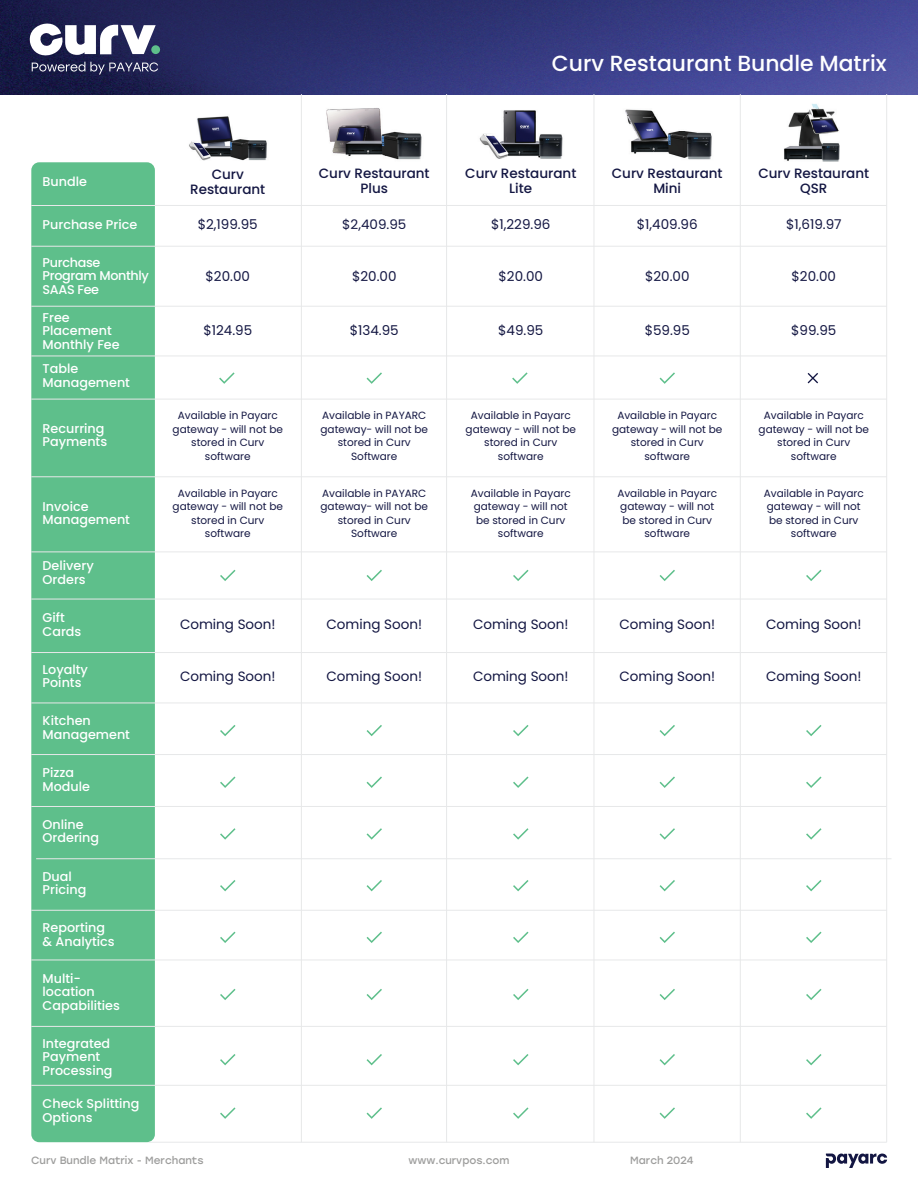
<style>
.page{position:relative;width:918px;height:1188px;background:#fff}
.page>*{position:absolute;margin:0;border:0;box-sizing:border-box;transform-origin:0 0}
.t1{font:500 21.9px "Poppins";color:#fff}
.t2{font:13.5px "Poppins";color:#131642}
.t3{font:500 13.5px/15px "Poppins";color:#131642;text-align:center}
.t4{font:13.2px "Poppins";color:#131642}
.t5{font:500 12.75px/13.5px "Poppins";color:#fff}
.t6{font:500 12.75px/13.5px "Poppins";letter-spacing:-.025em;color:#fff}
.t7{font:10.5px/13.5px "Poppins";color:#131642;text-align:center}
.t8{font:10.5px "Stolzl";color:#9d9d9c}
</style>
<div class="page">
<img style="left:0;top:0;width:918px;height:94px">
<svg style="left:151px;top:45px;width:9px;height:9px"></svg>
<svg style="left:28px;top:22px;width:130px;height:53px"></svg>
<div style="left:31px;top:162px;width:124px;height:980px;background:#5ebf8b;border-radius:8px"></div>
<hr style="left:31px;top:306px;width:856px;height:1px;background:#e7e8e9">
<hr style="left:31px;top:246px;width:856px;height:1px;background:#e7e8e9">
<hr style="left:31px;top:205px;width:856px;height:1px;background:#e7e8e9">
<hr style="left:31px;top:356px;width:856px;height:1px;background:#e7e8e9">
<hr style="left:31px;top:399px;width:856px;height:1px;background:#e7e8e9">
<hr style="left:31px;top:476px;width:856px;height:1px;background:#e7e8e9">
<hr style="left:31px;top:552px;width:856px;height:1px;background:#e7e8e9">
<hr style="left:31px;top:599px;width:856px;height:1px;background:#e7e8e9">
<hr style="left:31px;top:652px;width:856px;height:1px;background:#e7e8e9">
<hr style="left:31px;top:703px;width:856px;height:1px;background:#e7e8e9">
<hr style="left:31px;top:754px;width:856px;height:1px;background:#e7e8e9">
<hr style="left:31px;top:806px;width:856px;height:1px;background:#e7e8e9">
<hr style="left:36px;top:858px;width:856px;height:1px;background:#e7e8e9">
<hr style="left:31px;top:910px;width:856px;height:1px;background:#e7e8e9">
<hr style="left:31px;top:960px;width:856px;height:1px;background:#e7e8e9">
<hr style="left:31px;top:1026px;width:856px;height:1px;background:#e7e8e9">
<hr style="left:31px;top:1085px;width:856px;height:1px;background:#e7e8e9">
<hr style="left:149px;top:1142px;width:738px;height:1px;background:#e7e8e9">
<hr style="left:301px;top:94px;width:1px;height:1048px;background:#e7e8e9">
<hr style="left:446px;top:94px;width:1px;height:1048px;background:#e7e8e9">
<hr style="left:594px;top:94px;width:1px;height:1048px;background:#e7e8e9">
<hr style="left:740px;top:94px;width:1px;height:1048px;background:#e7e8e9">
<hr style="left:886px;top:94px;width:1px;height:1048px;background:#e7e8e9">
<svg style="left:826px;top:1154px;width:61px;height:14px"></svg>
<img style="left:189px;top:116px;width:78px;height:45px">
<img style="left:784px;top:104px;width:56px;height:58px">
<svg style="left:220px;top:725px;width:16px;height:11px"></svg>
<svg style="left:806px;top:725px;width:16px;height:11px"></svg>
<svg style="left:367px;top:725px;width:15px;height:11px"></svg>
<svg style="left:660px;top:725px;width:15px;height:11px"></svg>
<svg style="left:513px;top:725px;width:16px;height:11px"></svg>
<svg style="left:220px;top:570px;width:16px;height:11px"></svg>
<svg style="left:806px;top:570px;width:16px;height:11px"></svg>
<svg style="left:367px;top:570px;width:15px;height:11px"></svg>
<svg style="left:660px;top:570px;width:15px;height:11px"></svg>
<svg style="left:513px;top:570px;width:16px;height:11px"></svg>
<svg style="left:220px;top:828px;width:16px;height:12px"></svg>
<svg style="left:806px;top:828px;width:16px;height:12px"></svg>
<svg style="left:367px;top:828px;width:15px;height:12px"></svg>
<svg style="left:660px;top:828px;width:15px;height:12px"></svg>
<svg style="left:513px;top:828px;width:16px;height:12px"></svg>
<svg style="left:220px;top:932px;width:16px;height:11px"></svg>
<svg style="left:806px;top:932px;width:16px;height:11px"></svg>
<svg style="left:367px;top:932px;width:15px;height:11px"></svg>
<svg style="left:660px;top:932px;width:15px;height:11px"></svg>
<svg style="left:513px;top:932px;width:16px;height:11px"></svg>
<svg style="left:220px;top:989px;width:16px;height:11px"></svg>
<svg style="left:806px;top:989px;width:16px;height:11px"></svg>
<svg style="left:367px;top:989px;width:15px;height:11px"></svg>
<svg style="left:660px;top:989px;width:15px;height:11px"></svg>
<svg style="left:513px;top:989px;width:16px;height:11px"></svg>
<svg style="left:220px;top:1054px;width:16px;height:11px"></svg>
<svg style="left:806px;top:1054px;width:16px;height:11px"></svg>
<svg style="left:367px;top:1054px;width:15px;height:11px"></svg>
<svg style="left:660px;top:1054px;width:15px;height:11px"></svg>
<svg style="left:513px;top:1054px;width:16px;height:11px"></svg>
<svg style="left:220px;top:1107px;width:16px;height:12px"></svg>
<svg style="left:806px;top:1107px;width:16px;height:12px"></svg>
<svg style="left:367px;top:1107px;width:15px;height:12px"></svg>
<svg style="left:660px;top:1107px;width:15px;height:12px"></svg>
<svg style="left:513px;top:1107px;width:16px;height:12px"></svg>
<svg style="left:220px;top:777px;width:16px;height:11px"></svg>
<svg style="left:806px;top:777px;width:16px;height:11px"></svg>
<svg style="left:367px;top:777px;width:15px;height:11px"></svg>
<svg style="left:660px;top:777px;width:15px;height:11px"></svg>
<svg style="left:513px;top:777px;width:16px;height:11px"></svg>
<svg style="left:220px;top:880px;width:16px;height:11px"></svg>
<svg style="left:806px;top:880px;width:16px;height:11px"></svg>
<svg style="left:367px;top:880px;width:15px;height:11px"></svg>
<svg style="left:660px;top:880px;width:15px;height:11px"></svg>
<svg style="left:513px;top:880px;width:16px;height:11px"></svg>
<svg style="left:219px;top:372px;width:16px;height:12px"></svg>
<svg style="left:367px;top:372px;width:15px;height:12px"></svg>
<svg style="left:808px;top:373px;width:10px;height:10px"></svg>
<svg style="left:512px;top:372px;width:16px;height:12px"></svg>
<svg style="left:660px;top:372px;width:15px;height:12px"></svg>
<img style="left:479px;top:110px;width:84px;height:49px">
<img style="left:625px;top:109px;width:87px;height:51px">
<img style="left:326px;top:108px;width:96px;height:52px">
<h1 class="t1" style="left:552px;top:51px;width:336px">Curv Restaurant Bundle Matrix</h1>
<p class="t3" style="left:319px;top:166px;width:112px">Curv Restaurant<br>Plus</p>
<p class="t3" style="left:612px;top:166px;width:112px">Curv Restaurant<br>Mini</p>
<p class="t3" style="left:465px;top:166px;width:113px">Curv Restaurant<br>Lite</p>
<p class="t5" style="left:43px;top:175px;width:46px">Bundle</p>
<p class="t3" style="left:190px;top:167px;width:77px">Curv<br>Restaurant</p>
<p class="t3" style="left:758px;top:166px;width:112px">Curv Restaurant<br>QSR</p>
<p class="t5" style="left:43px;top:218px;width:96px">Purchase Price</p>
<p class="t2" style="left:198px;top:217px;width:61px">$2,199.95</p>
<p class="t4" style="left:342px;top:217px;width:66px">$2,409.95</p>
<p class="t2" style="left:491px;top:217px;width:61px">$1,229.96</p>
<p class="t2" style="left:637px;top:217px;width:62px">$1,409.96</p>
<p class="t2" style="left:786px;top:217px;width:57px">$1,619.97</p>
<p class="t6" style="left:43px;top:255px;width:108px">Purchase<br>Program Monthly<br>SAAS Fee</p>
<p class="t5" style="left:43px;top:310px;width:79px">Free<br>Placement<br>Monthly Fee</p>
<p class="t5" style="left:43px;top:362px;width:89px">Table<br>Management</p>
<p class="t2" style="left:206px;top:268px;width:46px">$20.00</p>
<p class="t2" style="left:352px;top:268px;width:46px">$20.00</p>
<p class="t2" style="left:499px;top:268px;width:46px">$20.00</p>
<p class="t2" style="left:645px;top:268px;width:46px">$20.00</p>
<p class="t2" style="left:792px;top:268px;width:46px">$20.00</p>
<p class="t2" style="left:203px;top:323px;width:50px">$124.95</p>
<p class="t2" style="left:350px;top:323px;width:50px">$134.95</p>
<p class="t2" style="left:498px;top:323px;width:47px">$49.95</p>
<p class="t2" style="left:645px;top:323px;width:47px">$59.95</p>
<p class="t2" style="left:791px;top:323px;width:47px">$99.95</p>
<p class="t5" style="left:43px;top:422px;width:66px">Recurring<br>Payments</p>
<p class="t7" style="left:173px;top:409px;width:112px">Available in Payarc gateway - will not be stored in Curv software</p>
<p class="t7" style="left:759px;top:409px;width:112px">Available in Payarc gateway - will not be stored in Curv software</p>
<p class="t7" style="left:612px;top:409px;width:112px">Available in Payarc gateway - will not be stored in Curv software</p>
<p class="t7" style="left:617px;top:487px;width:101px">Available in Payarc gateway - will not be stored in Curv software</p>
<p class="t7" style="left:320px;top:409px;width:109px">Available in PAYARC gateway- will not be stored in Curv<br>Software</p>
<p class="t7" style="left:466px;top:409px;width:112px">Available in Payarc gateway - will not be stored in Curv software</p>
<p class="t5" style="left:43px;top:499px;width:89px">Invoice<br>Management</p>
<p class="t7" style="left:173px;top:486px;width:112px">Available in Payarc gateway - will not be stored in Curv software</p>
<p class="t7" style="left:764px;top:487px;width:101px">Available in Payarc gateway - will not be stored in Curv software</p>
<p class="t7" style="left:320px;top:487px;width:109px">Available in PAYARC gateway- will not be stored in Curv<br>Software</p>
<p class="t7" style="left:471px;top:487px;width:101px">Available in Payarc gateway - will not be stored in Curv software</p>
<p class="t5" style="left:43px;top:559px;width:53px">Delivery<br>Orders</p>
<p class="t5" style="left:43px;top:611px;width:40px">Gift<br>Cards</p>
<p class="t2" style="left:180px;top:616px;width:97px">Coming Soon!</p>
<p class="t2" style="left:327px;top:616px;width:97px">Coming Soon!</p>
<p class="t2" style="left:473px;top:616px;width:97px">Coming Soon!</p>
<p class="t2" style="left:620px;top:616px;width:97px">Coming Soon!</p>
<p class="t2" style="left:766px;top:616px;width:97px">Coming Soon!</p>
<p class="t5" style="left:43px;top:663px;width:47px">Loyalty<br>Points</p>
<p class="t2" style="left:180px;top:668px;width:97px">Coming Soon!</p>
<p class="t2" style="left:327px;top:668px;width:97px">Coming Soon!</p>
<p class="t2" style="left:473px;top:668px;width:97px">Coming Soon!</p>
<p class="t2" style="left:620px;top:668px;width:97px">Coming Soon!</p>
<p class="t2" style="left:766px;top:668px;width:97px">Coming Soon!</p>
<p class="t5" style="left:43px;top:714px;width:89px">Kitchen<br>Management</p>
<p class="t5" style="left:43px;top:766px;width:49px">Pizza<br>Module</p>
<p class="t5" style="left:43px;top:818px;width:58px">Online<br>Ordering</p>
<p class="t5" style="left:43px;top:869px;width:45px">Dual<br>Pricing</p>
<p class="t5" style="left:43px;top:921px;width:74px">Reporting &amp; Analytics</p>
<p class="t5" style="left:43px;top:972px;width:79px">Multi&shy;location<br>Capabilities</p>
<p class="t5" style="left:43px;top:1037px;width:72px">Integrated<br>Payment<br>Processing</p>
<p class="t5" style="left:43px;top:1097px;width:98px">Check Splitting<br>Options</p>
<p class="t8" style="left:31px;top:1153px;width:174px">Curv Bundle Matrix - Merchants</p>
<p class="t8" style="left:408px;top:1153px;width:103px">www.curvpos.com</p>
<p class="t8" style="left:630px;top:1153px;width:65px">March 2024</p>
</div>
